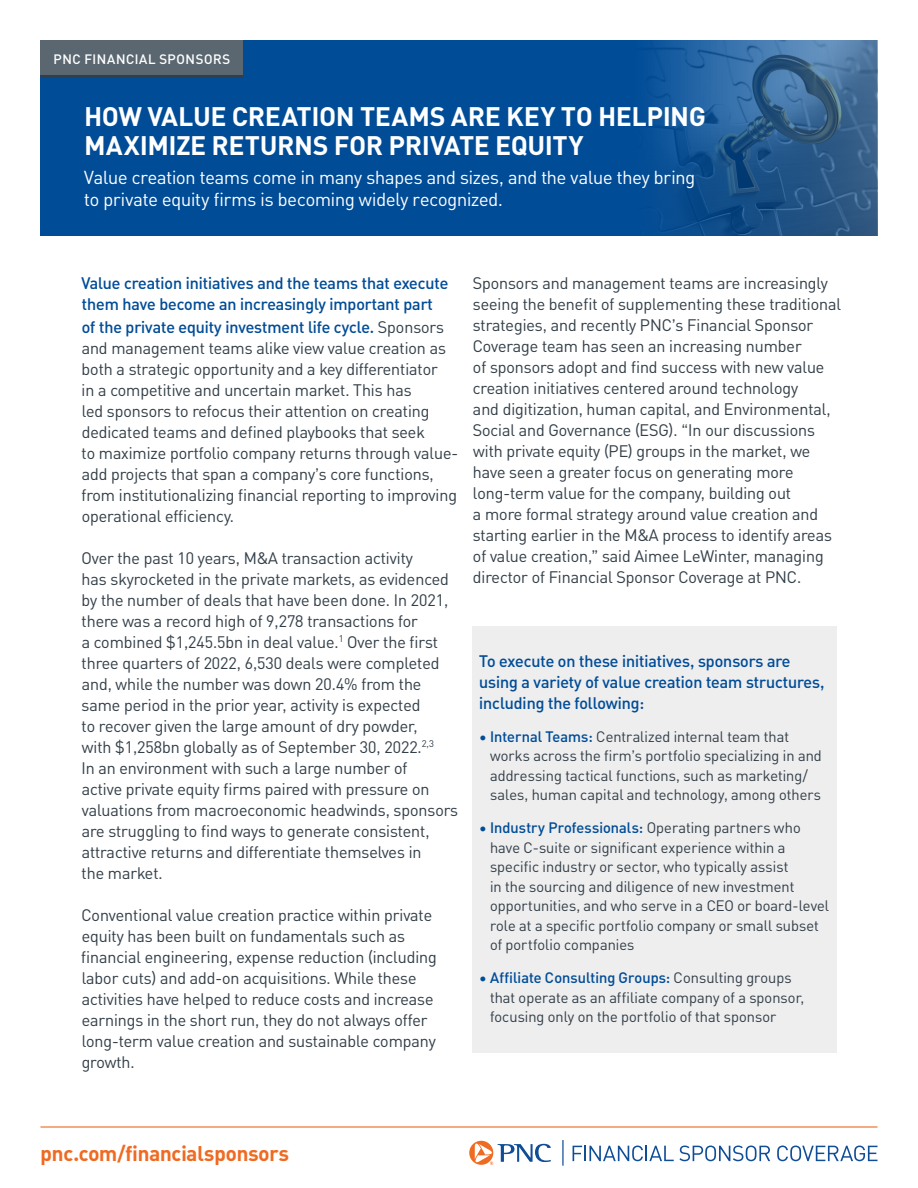
<style>
.page{position:relative;width:918px;height:1188px;background:#fff}
.page>*{position:absolute;margin:0;border:0;box-sizing:border-box;transform-origin:0 0}
.t1{font:700 26.55px/29.1px "PNC Brand";letter-spacing:.01em;color:#fff}
.t2{font:700 21px "PNC Brand";color:#ef6a22}
.t3{font:18.6px/22.5px "PNC Brand";letter-spacing:-.005em;color:#fff}
.t4{font:16.5px/21px "PNC Brand";color:#333f48}
.t5{font:500 16.5px/21px "PNC Brand";color:#004c97}
.t6{font:15px/19.5px "PNC Brand";letter-spacing:.005em;color:#333f48}
.t7{font:500 13.5px "PNC Brand";letter-spacing:.045em;color:#fff}
.s1{font-weight:500;color:#004c97}
.s2{color:#004c97}
</style>
<div class="page">
<div style="left:472px;top:626px;width:365px;height:427px;background:#eeeeef"></div>
<svg style="left:40px;top:40px;width:838px;height:196px;background:#0b5195"></svg>
<div style="left:40px;top:40px;width:203px;height:35px;background:#5b6770"></div>
<hr style="left:41px;top:75px;width:202px;height:3px;background:#333f48">
<hr style="left:40px;top:1126px;width:838px;height:2px;background:#ef6a22">
<svg style="left:469px;top:1141px;width:82px;height:24px"></svg>
<hr style="left:562px;top:1140px;width:2px;height:26px;background:#0f4d97">
<svg style="left:573px;top:1146px;width:197px;height:15px"></svg>
<svg style="left:777px;top:1146px;width:100px;height:15px"></svg>
<p class="t7" style="left:54px;top:50px;width:178px">PNC FINANCIAL SPONSORS</p>
<h1 class="t1" style="left:84px;top:101px;width:623px">HOW VALUE CREATION TEAMS ARE KEY TO HELPING<br>MAXIMIZE RETURNS FOR PRIVATE EQUITY</h1>
<p class="t3" style="left:84px;top:165px;width:612px">Value creation teams come in many shapes and sizes, and the value they bring to private equity firms is becoming widely recognized.</p>
<p class="t5" style="left:81px;top:272px;width:369px">Value creation initiatives and the teams that execute them have become an increasingly important part</p>
<p class="t4" style="left:82px;top:316px;width:378px"><span class="s1">of the private equity investment life cycle.</span> Sponsors and management teams alike view value creation as both a strategic opportunity and a key differentiator<br>in a competitive and uncertain market. This has<br>led sponsors to refocus their attention on creating dedicated teams and defined playbooks that seek<br>to maximize portfolio company returns through value&shy;add projects that span a company’s core functions, from institutionalizing financial reporting to improving operational efficiency.</p>
<p class="t4" style="left:81px;top:547px;width:378px">Over the past 10 years, M&amp;A transaction activity<br>has skyrocketed in the private markets, as evidenced by the number of deals that have been done. In 2021, there was a record high of 9,278 transactions for<br>a combined $1,245.5bn in deal value.<sup>1</sup> Over the first three quarters of 2022, 6,530 deals were completed and, while the number was down 20.4% from the same period in the prior year, activity is expected<br>to recover given the large amount of dry powder,<br>with $1,258bn globally as of September 30, 2022.<sup>2,3<br></sup>In an environment with such a large number of<br>active private equity firms paired with pressure on valuations from macroeconomic headwinds, sponsors are struggling to find ways to generate consistent, attractive returns and differentiate themselves in<br>the market.</p>
<p class="t4" style="left:81px;top:904px;width:357px">Conventional value creation practice within private equity has been built on fundamentals such as financial engineering, expense reduction (including labor cuts) and add-on acquisitions. While these activities have helped to reduce costs and increase earnings in the short run, they do not always offer long-term value creation and sustainable company growth.</p>
<p class="t4" style="left:473px;top:272px;width:370px">Sponsors and management teams are increasingly seeing the benefit of supplementing these traditional strategies, and recently PNC’s Financial Sponsor Coverage team has seen an increasing number<br>of sponsors adopt and find success with new value creation initiatives centered around technology<br>and digitization, human capital, and Environmental, Social and Governance (ESG). “In our discussions with private equity (PE) groups in the market, we have seen a greater focus on generating more long-term value for the company, building out<br>a more formal strategy around value creation and starting earlier in the M&amp;A process to identify areas of value creation,” said Aimee LeWinter, managing director of Financial Sponsor Coverage at PNC.</p>
<p class="t5" style="left:479px;top:650px;width:347px">To execute on these initiatives, sponsors are using a variety of value creation team structures, including the following:</p>
<p class="t6" style="left:490px;top:726px;width:333px;text-indent:-11px"><span class="s2">•</span> <span class="s1">Internal Teams:</span> Centralized internal team that works across the firm’s portfolio specializing in and addressing tactical functions, such as marketing/ sales, human capital and technology, among others</p>
<p class="t6" style="left:490px;top:818px;width:341px;text-indent:-11px"><span class="s2">•</span> <span class="s1">Industry Professionals:</span> Operating partners who have C-suite or significant experience within a specific industry or sector, who typically assist<br>in the sourcing and diligence of new investment opportunities, and who serve in a CEO or board-level role at a specific portfolio company or small subset of portfolio companies</p>
<p class="t6" style="left:490px;top:968px;width:316px;text-indent:-11px"><span class="s2">•</span> <span class="s1">Affiliate Consulting Groups:</span> Consulting groups that operate as an affiliate company of a sponsor, focusing only on the portfolio of that sponsor</p>
<p class="t2" style="left:40px;top:1139px;width:250px">pnc.com/financialsponsors</p>
</div>
